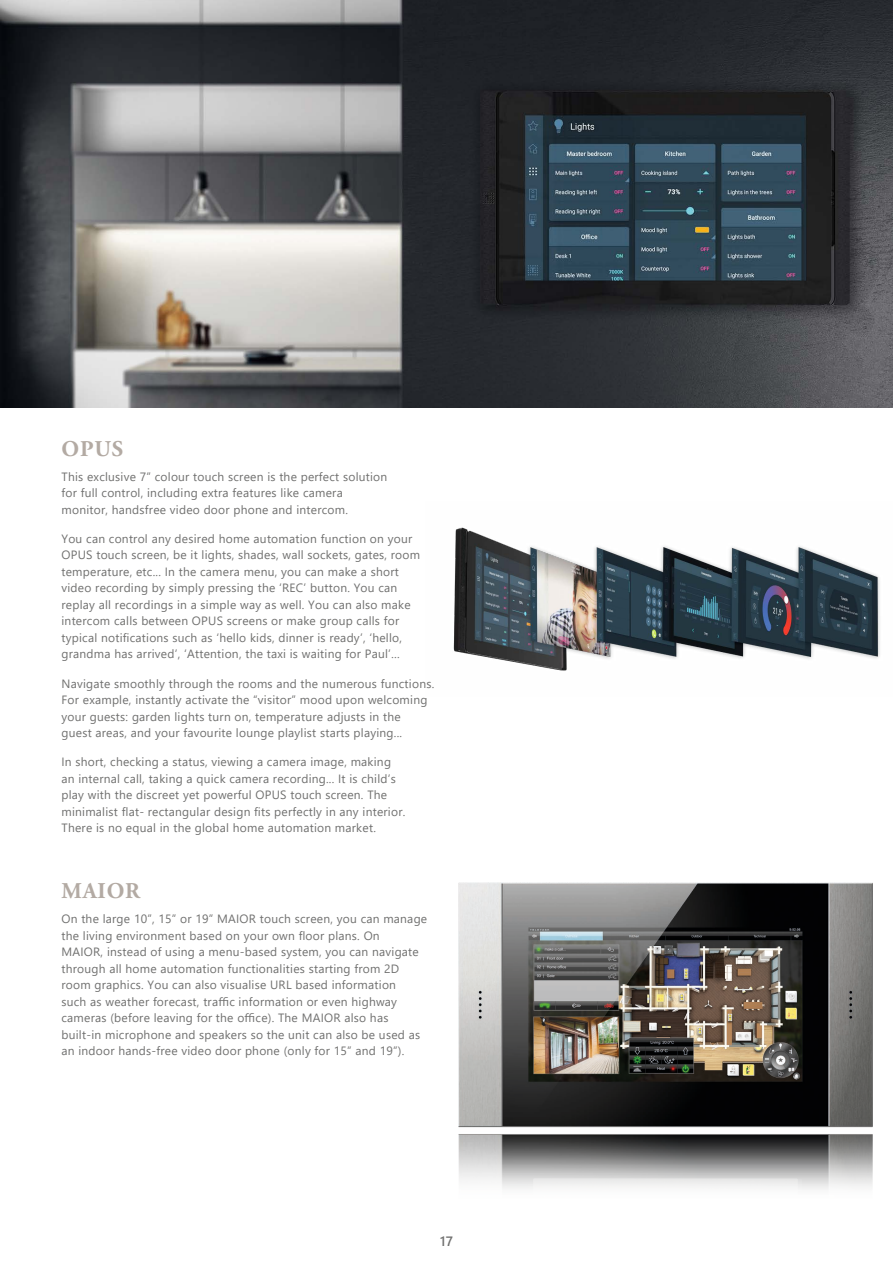
<style>
.page{position:relative;width:893px;height:1263px;background:#fff}
.page>*{position:absolute;margin:0;border:0;box-sizing:border-box;transform-origin:0 0}
.t1{font:700 22.5px "Adobe Garamond Pro";letter-spacing:.035em;color:#b3aaa3}
.t2{font:600 13.5px "Segoe UI";color:#70706f}
.t3{font:12px/16.5px "Segoe UI";letter-spacing:.02em;color:#70706f}
</style>
<div class="page">
<img style="left:1px;top:0;width:892px;height:407px">
<img style="left:458px;top:882px;width:415px;height:308px">
<img style="left:453px;top:527px;width:427px;height:144px">
<img style="left:0;top:0;width:1px;height:407px">
<h1 class="t1" style="left:62px;top:435px;width:63px">OPUS</h1>
<p class="t3" style="left:62px;top:467px;width:327px">This exclusive 7” colour touch screen is the perfect solution for full control, including extra features like camera monitor, handsfree video door phone and intercom.</p>
<p class="t3" style="left:62px;top:529px;width:360px">You can control any desired home automation function on your OPUS touch screen, be it lights, shades, wall sockets, gates, room temperature, etc... In the camera menu, you can make a short video recording by simply pressing the ‘REC’ button. You can replay all recordings in a simple way as well. You can also make intercom calls between OPUS screens or make group calls for typical notifications such as ‘hello kids, dinner is ready’, ‘hello, grandma has arrived’, ‘Attention, the taxi is waiting for Paul’…</p>
<p class="t3" style="left:62px;top:674px;width:374px">Navigate smoothly through the rooms and the numerous functions.<br>For example, instantly activate the “visitor” mood upon welcoming your guests: garden lights turn on, temperature adjusts in the<br>guest areas, and your favourite lounge playlist starts playing...</p>
<p class="t3" style="left:62px;top:753px;width:345px">In short, checking a status, viewing a camera image, making an internal call, taking a quick camera recording... It is child’s play with the discreet yet powerful OPUS touch screen. The minimalist flat- rectangular design fits perfectly in any interior.<br>There is no equal in the global home automation market.</p>
<h1 class="t1" style="left:62px;top:878px;width:80px">MAIOR</h1>
<p class="t3" style="left:62px;top:910px;width:367px">On the large 10”, 15” or 19” MAIOR touch screen, you can manage the living environment based on your own floor plans. On<br>MAIOR, instead of using a menu-based system, you can navigate through all home automation functionalities starting from 2D room graphics. You can also visualise URL based information<br>such as weather forecast, traffic information or even highway cameras (before leaving for the office). The MAIOR also has built-in microphone and speakers so the unit can also be used as an indoor hands-free video door phone (only for 15” and 19”).</p>
<p class="t2" style="left:440px;top:1228px;width:14px">17</p>
</div>
